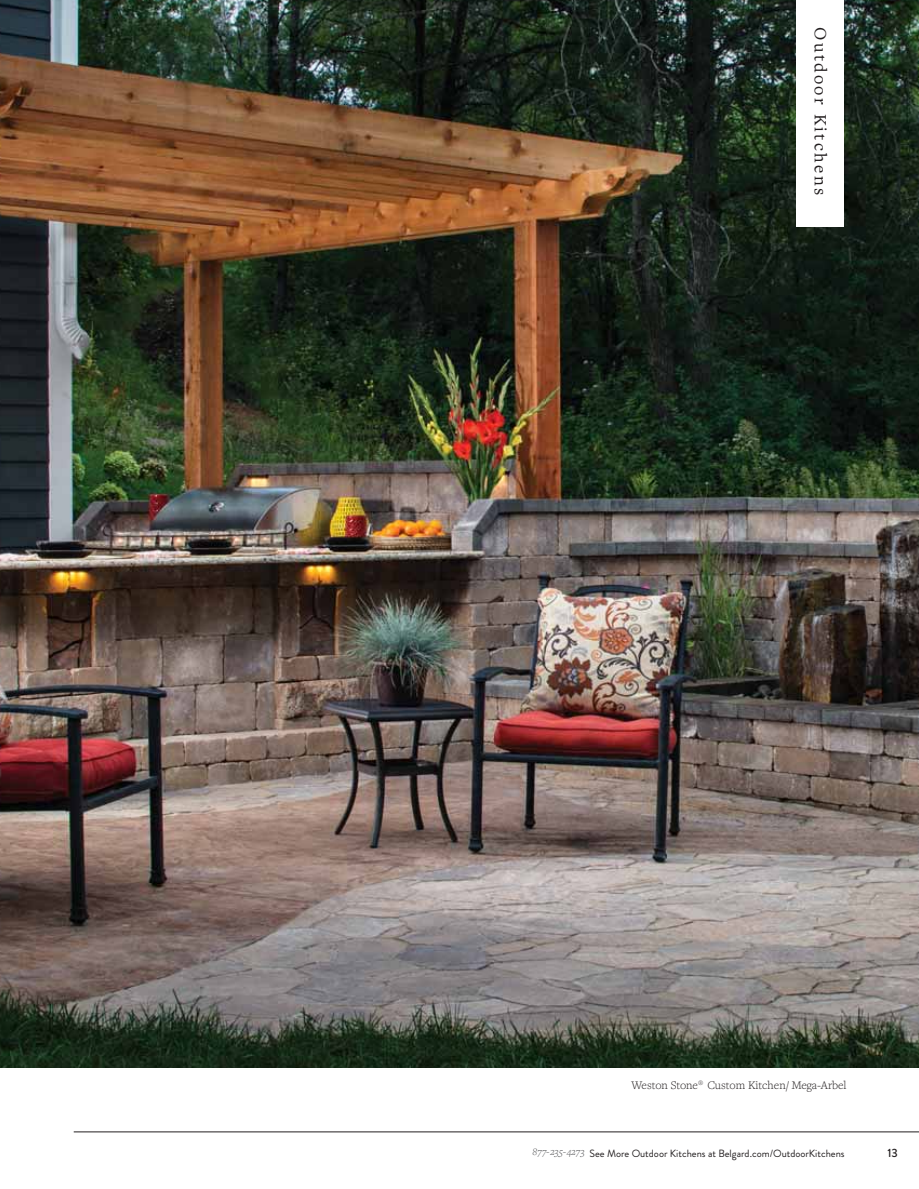
<style>
.page{position:relative;width:919px;height:1189px;background:#fff}
.page>*{position:absolute;margin:0;border:0;box-sizing:border-box;transform-origin:0 0}
.t1{font:18px "Freight Text Pro";letter-spacing:.13em;color:#231f20}
.t2{font:300 12px "Freight Text Pro";color:#231f20}
.t3{font:500 12px "Brandon Grotesque";color:#231f20}
.t4{font:10.5px "Brandon Grotesque";color:#231f20}
.s1{font-family:"Freight Text Pro";font-weight:300;font-style:italic;color:#58595b}
</style>
<div class="page">
<img style="left:0;top:0;width:918px;height:1067px">
<div style="left:795px;top:0;width:47px;height:227px;background:#fff"></div>
<hr style="left:74px;top:1131px;width:844px;height:1px;background:#231f20">
<h1 class="t1" style="left:826px;top:27px;width:169px;rotate:90deg">Outdoor Kitchens</h1>
<p class="t2" style="left:631px;top:1080px;width:217px">Weston Stone<sup>®</sup> Custom Kitchen/ Mega-Arbel</p>
<p class="t4" style="left:532px;top:1148px;width:313px"><span class="s1">877-235-4273</span> See More Outdoor Kitchens at Belgard.com/OutdoorKitchens</p>
<p class="t3" style="left:887px;top:1145px;width:12px">13</p>
</div>
